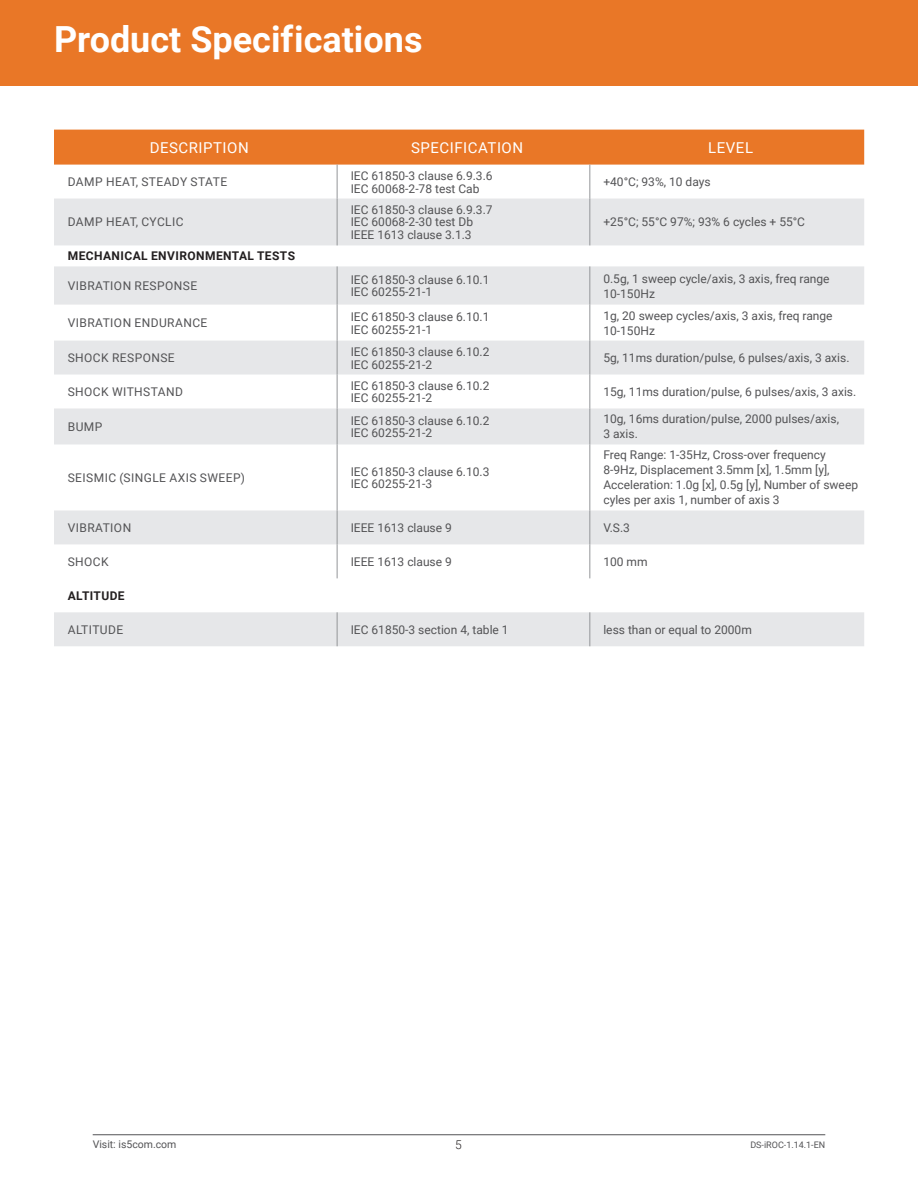
<style>
.page{position:relative;width:918px;height:1188px;background:#fff}
.page>*{position:absolute;margin:0;border:0;box-sizing:border-box;transform-origin:0 0}
.t1{font:700 36px "Roboto";color:#fff}
.Table_Paragraph{font:15px "Roboto";letter-spacing:.035em;color:#fff}
.Table_Paragraph-2{font:12px/12.9px "Roboto";color:#535355}
.Table_Paragraph-3{font:12px "Roboto";letter-spacing:.035em;color:#535355}
.Table_Paragraph-4{font:700 12px "Roboto";letter-spacing:.035em;color:#231f20}
.t2{font:300 12px "Roboto";color:#231f20}
.t3{font:10.5px "Roboto";color:#535355}
.t4{font:9px "Roboto";color:#535355}
</style>
<div class="page">
<hr style="left:93px;top:1134px;width:732px;height:1px;background:#535355">
<div style="left:0;top:0;width:918px;height:86px;background:#e97727"></div>
<div style="left:54px;top:130px;width:810px;height:35px;background:#e97727"></div>
<svg style="left:54px;top:199px;width:810px;height:447px"></svg>
<div style="left:54px;top:341px;width:810px;height:34px;background:#e6e7e9"></div>
<hr style="left:337px;top:165px;width:1px;height:34px;background:#939598">
<hr style="left:337px;top:199px;width:1px;height:46px;background:#939598">
<hr style="left:590px;top:165px;width:1px;height:34px;background:#939598">
<hr style="left:590px;top:199px;width:1px;height:46px;background:#939598">
<hr style="left:337px;top:266px;width:1px;height:39px;background:#939598">
<hr style="left:337px;top:305px;width:1px;height:36px;background:#939598">
<hr style="left:337px;top:341px;width:1px;height:34px;background:#939598">
<hr style="left:337px;top:375px;width:1px;height:33px;background:#939598">
<hr style="left:337px;top:408px;width:1px;height:36px;background:#939598">
<hr style="left:337px;top:444px;width:1px;height:66px;background:#939598">
<hr style="left:337px;top:510px;width:1px;height:34px;background:#939598">
<hr style="left:337px;top:544px;width:1px;height:34px;background:#939598">
<hr style="left:590px;top:266px;width:1px;height:39px;background:#939598">
<hr style="left:590px;top:305px;width:1px;height:36px;background:#939598">
<hr style="left:590px;top:341px;width:1px;height:34px;background:#939598">
<hr style="left:590px;top:375px;width:1px;height:33px;background:#939598">
<hr style="left:590px;top:408px;width:1px;height:36px;background:#939598">
<hr style="left:590px;top:444px;width:1px;height:66px;background:#939598">
<hr style="left:590px;top:510px;width:1px;height:34px;background:#939598">
<hr style="left:590px;top:544px;width:1px;height:34px;background:#939598">
<hr style="left:337px;top:612px;width:1px;height:34px;background:#939598">
<hr style="left:590px;top:612px;width:1px;height:34px;background:#939598">
<p class="t1" style="left:54px;top:14px;width:370px">Product Specifications</p>
<p class="Table_Paragraph" style="left:150px;top:137px;width:101px">DESCRIPTION</p>
<p class="Table_Paragraph" style="left:411px;top:137px;width:114px">SPECIFICATION</p>
<p class="Table_Paragraph" style="left:708px;top:137px;width:46px">LEVEL</p>
<p class="Table_Paragraph-3" style="left:68px;top:173px;width:161px">DAMP HEAT, STEADY STATE</p>
<p class="Table_Paragraph-2" style="left:351px;top:168px;width:143px">IEC 61850-3 clause 6.9.3.6<br>IEC 60068-2-78 test Cab</p>
<p class="Table_Paragraph-2" style="left:603px;top:175px;width:109px">+40°C; 93%, 10 days</p>
<p class="Table_Paragraph-3" style="left:68px;top:214px;width:117px">DAMP HEAT, CYCLIC</p>
<p class="Table_Paragraph-2" style="left:351px;top:202px;width:143px">IEC 61850-3 clause 6.9.3.7<br>IEC 60068-2-30 test Db<br>IEEE 1613 clause 3.1.3</p>
<p class="Table_Paragraph-2" style="left:603px;top:215px;width:203px">+25°C; 55°C 97%; 93% 6 cycles + 55°C</p>
<p class="Table_Paragraph-4" style="left:68px;top:248px;width:229px">MECHANICAL ENVIRONMENTAL TESTS</p>
<p class="Table_Paragraph-3" style="left:68px;top:277px;width:131px">VIBRATION RESPONSE</p>
<p class="Table_Paragraph-2" style="left:351px;top:272px;width:140px">IEC 61850-3 clause 6.10.1<br>IEC 60255-21-1</p>
<p class="Table_Paragraph-2" style="left:603px;top:270px;width:228px;line-height:15px">0.5g, 1 sweep cycle/axis, 3 axis, freq range<br>10-150Hz</p>
<p class="Table_Paragraph-3" style="left:68px;top:314px;width:141px">VIBRATION ENDURANCE</p>
<p class="Table_Paragraph-2" style="left:351px;top:309px;width:140px">IEC 61850-3 clause 6.10.1<br>IEC 60255-21-1</p>
<p class="Table_Paragraph-2" style="left:603px;top:307px;width:231px;line-height:15px">1g, 20 sweep cycles/axis, 3 axis, freq range<br>10-150Hz</p>
<p class="Table_Paragraph-3" style="left:68px;top:349px;width:108px">SHOCK RESPONSE</p>
<p class="Table_Paragraph-2" style="left:351px;top:344px;width:140px">IEC 61850-3 clause 6.10.2<br>IEC 60255-21-2</p>
<p class="Table_Paragraph-2" style="left:603px;top:351px;width:248px">5g, 11ms duration/pulse, 6 pulses/axis, 3 axis.</p>
<p class="Table_Paragraph-3" style="left:68px;top:383px;width:117px">SHOCK WITHSTAND</p>
<p class="Table_Paragraph-2" style="left:351px;top:378px;width:140px">IEC 61850-3 clause 6.10.2<br>IEC 60255-21-2</p>
<p class="Table_Paragraph-2" style="left:603px;top:385px;width:254px">15g, 11ms duration/pulse, 6 pulses/axis, 3 axis.</p>
<p class="Table_Paragraph-2" style="left:68px;top:420px;width:36px">BUMP</p>
<p class="Table_Paragraph-2" style="left:351px;top:413px;width:140px">IEC 61850-3 clause 6.10.2<br>IEC 60255-21-2</p>
<p class="Table_Paragraph-2" style="left:603px;top:411px;width:237px;line-height:15px">10g, 16ms duration/pulse, 2000 pulses/axis,<br>3 axis.</p>
<p class="Table_Paragraph-3" style="left:68px;top:469px;width:179px">SEISMIC (SINGLE AXIS SWEEP)</p>
<p class="Table_Paragraph-2" style="left:351px;top:464px;width:140px">IEC 61850-3 clause 6.10.3<br>IEC 60255-21-3</p>
<p class="Table_Paragraph-2" style="left:603px;top:447px;width:256px;line-height:15px">Freq Range: 1-35Hz, Cross-over frequency 8-9Hz, Displacement 3.5mm [x], 1.5mm [y], Acceleration: 1.0g [x], 0.5g [y], Number of sweep cyles per axis 1, number of axis 3</p>
<p class="Table_Paragraph-3" style="left:68px;top:519px;width:65px">VIBRATION</p>
<p class="Table_Paragraph-2" style="left:351px;top:521px;width:103px">IEEE 1613 clause 9</p>
<p class="Table_Paragraph-2" style="left:603px;top:521px;width:28px">V.S.3</p>
<p class="Table_Paragraph-2" style="left:68px;top:555px;width:42px">SHOCK</p>
<p class="Table_Paragraph-2" style="left:351px;top:555px;width:103px">IEEE 1613 clause 9</p>
<p class="Table_Paragraph-2" style="left:603px;top:555px;width:46px">100 mm</p>
<p class="Table_Paragraph-4" style="left:68px;top:587px;width:58px">ALTITUDE</p>
<p class="Table_Paragraph-3" style="left:68px;top:621px;width:57px">ALTITUDE</p>
<p class="Table_Paragraph-2" style="left:351px;top:623px;width:159px">IEC 61850-3 section 4, table 1</p>
<p class="Table_Paragraph-2" style="left:603px;top:623px;width:150px">less than or equal to 2000m</p>
<p class="t3" style="left:93px;top:1137px;width:85px">Visit: is5com.com</p>
<p class="t2" style="left:455px;top:1137px;width:8px">5</p>
<p class="t4" style="left:750px;top:1138px;width:76px">DS-iROC-1.14.1-EN</p>
</div>
